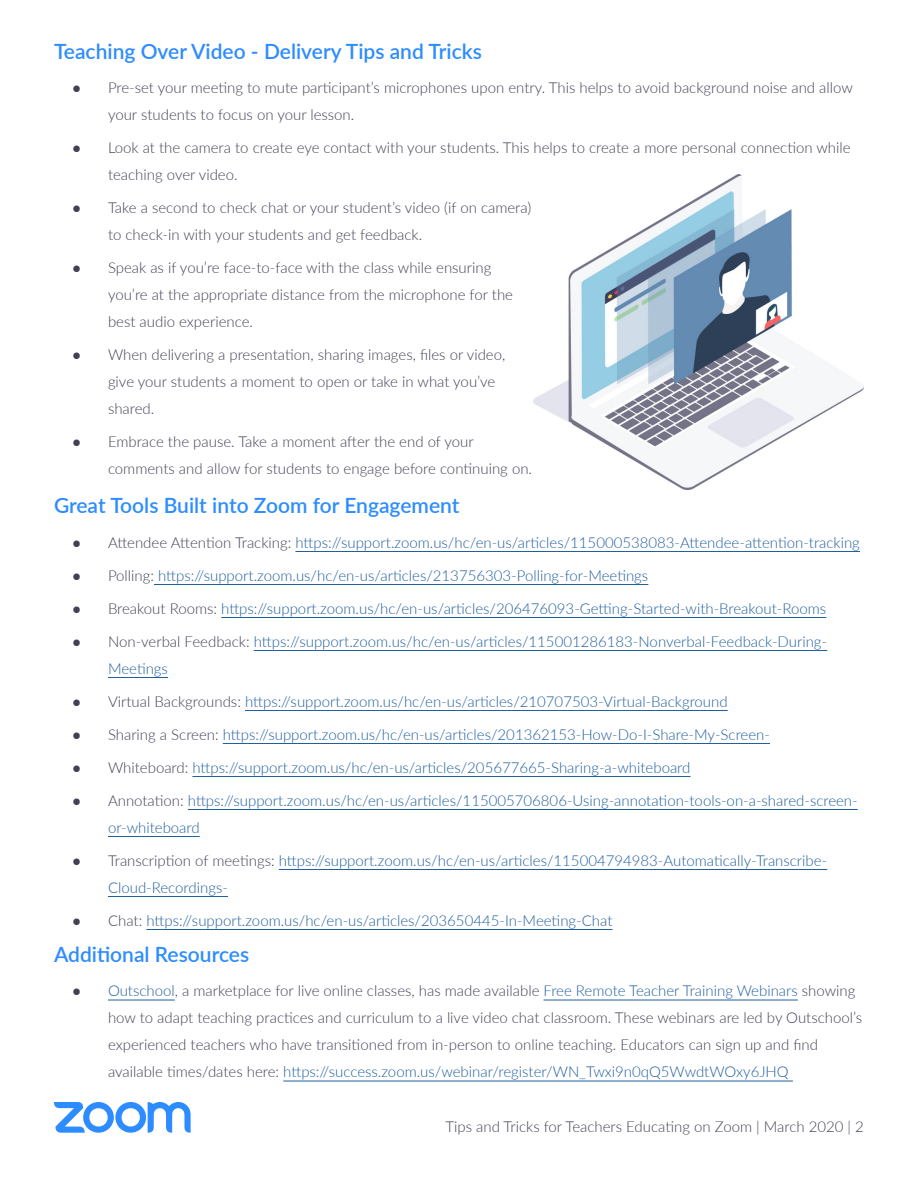
<style>
.page{position:relative;width:918px;height:1188px;background:#fff}
.page>*{position:absolute;margin:0;border:0;box-sizing:border-box;transform-origin:0 0}
.t1{font:600 21px "Lato";color:#2d8cff}
.t2{font:300 15px/27px "Lato";color:#414155}
.t3{font:300 15px/27px "Lato";color:#215e9e}
.s1{font-family:"Times New Roman";font-weight:400}
.s2{font-family:"Times New Roman";font-weight:400;color:#414155}
.s3{color:#414155}
.s4{color:#215e9e}
</style>
<div class="page">
<svg style="left:54px;top:1102px;width:137px;height:31px"></svg>
<hr style="left:295px;top:551px;width:565px;height:1px;background:#215e9e">
<hr style="left:154px;top:584px;width:494px;height:1px;background:#215e9e">
<hr style="left:221px;top:617px;width:605px;height:1px;background:#215e9e">
<hr style="left:254px;top:650px;width:573px;height:1px;background:#215e9e">
<hr style="left:108px;top:677px;width:60px;height:1px;background:#215e9e">
<hr style="left:245px;top:710px;width:483px;height:1px;background:#215e9e">
<hr style="left:223px;top:743px;width:547px;height:1px;background:#215e9e">
<hr style="left:192px;top:776px;width:498px;height:1px;background:#215e9e">
<hr style="left:188px;top:809px;width:670px;height:1px;background:#215e9e">
<hr style="left:108px;top:836px;width:92px;height:1px;background:#215e9e">
<hr style="left:279px;top:869px;width:548px;height:1px;background:#215e9e">
<hr style="left:108px;top:896px;width:120px;height:1px;background:#215e9e">
<hr style="left:146px;top:929px;width:467px;height:1px;background:#215e9e">
<hr style="left:108px;top:1000px;width:67px;height:1px;background:#215e9e">
<hr style="left:544px;top:1000px;width:254px;height:1px;background:#215e9e">
<hr style="left:283px;top:1081px;width:510px;height:1px;background:#215e9e">
<img style="left:534px;top:174px;width:330px;height:315px">
<h1 class="t1" style="left:54px;top:36px;width:430px">Teaching Over Video - Delivery Tips and Tricks</h1>
<p class="t2" style="left:108px;top:74px;width:746px;text-indent:-36px"><span class="s1">●</span> Pre-set your meeting to mute participant’s microphones upon entry. This helps to avoid background noise and allow your students to focus on your lesson.</p>
<p class="t2" style="left:108px;top:134px;width:744px;text-indent:-36px"><span class="s1">●</span> Look at the camera to create eye contact with your students. This helps to create a more personal connection while teaching over video.</p>
<p class="t2" style="left:108px;top:194px;width:425px;text-indent:-36px"><span class="s1">●</span> Take a second to check chat or your student’s video (if on camera) to check-in with your students and get feedback.</p>
<p class="t2" style="left:108px;top:254px;width:407px;text-indent:-36px"><span class="s1">●</span> Speak as if you’re face-to-face with the class while ensuring you’re at the appropriate distance from the microphone for the best audio experience.</p>
<p class="t2" style="left:108px;top:341px;width:399px;text-indent:-36px"><span class="s1">●</span> When delivering a presentation, sharing images, files or video, give your students a moment to open or take in what you’ve shared.</p>
<p class="t2" style="left:108px;top:428px;width:426px;text-indent:-36px"><span class="s1">●</span> Embrace the pause. Take a moment after the end of your comments and allow for students to engage before continuing on.</p>
<h1 class="t1" style="left:54px;top:491px;width:407px">Great Tools Built into Zoom for Engagement</h1>
<p class="t3" style="left:72px;top:528px;width:789px"><span class="s2">●</span> <span class="s3">Attendee Attention Tracking:</span> https://support.zoom.us/hc/en-us/articles/115000538083-Attendee-attention-tracking</p>
<p class="t3" style="left:72px;top:561px;width:578px"><span class="s2">●</span> <span class="s3">Polling:</span> https://support.zoom.us/hc/en-us/articles/213756303-Polling-for-Meetings</p>
<p class="t3" style="left:72px;top:594px;width:756px"><span class="s2">●</span> <span class="s3">Breakout Rooms:</span> https://support.zoom.us/hc/en-us/articles/206476093-Getting-Started-with-Breakout-Rooms</p>
<p class="t3" style="left:108px;top:627px;width:721px;text-indent:-36px"><span class="s2">●</span> <span class="s3">Non-verbal Feedback:</span> https://support.zoom.us/hc/en-us/articles/115001286183-Nonverbal-Feedback-During-<br>Meetings</p>
<p class="t3" style="left:72px;top:687px;width:657px"><span class="s2">●</span> <span class="s3">Virtual Backgrounds:</span> https://support.zoom.us/hc/en-us/articles/210707503-Virtual-Background</p>
<p class="t3" style="left:72px;top:720px;width:699px"><span class="s2">●</span> <span class="s3">Sharing a Screen:</span> https://support.zoom.us/hc/en-us/articles/201362153-How-Do-I-Share-My-Screen-</p>
<p class="t3" style="left:72px;top:753px;width:620px"><span class="s2">●</span> <span class="s3">Whiteboard:</span> https://support.zoom.us/hc/en-us/articles/205677665-Sharing-a-whiteboard</p>
<p class="t3" style="left:108px;top:786px;width:751px;text-indent:-36px"><span class="s2">●</span> <span class="s3">Annotation:</span> https://support.zoom.us/hc/en-us/articles/115005706806-Using-annotation-tools-on-a-shared-screen&shy;or-whiteboard</p>
<p class="t3" style="left:108px;top:846px;width:721px;text-indent:-36px"><span class="s2">●</span> <span class="s3">Transcription of meetings:</span> https://support.zoom.us/hc/en-us/articles/115004794983-Automatically-Transcribe-<br>Cloud-Recordings-</p>
<p class="t3" style="left:72px;top:906px;width:542px"><span class="s2">●</span> <span class="s3">Chat:</span> https://support.zoom.us/hc/en-us/articles/203650445-In-Meeting-Chat</p>
<h1 class="t1" style="left:54px;top:939px;width:197px">Additional Resources</h1>
<p class="t2" style="left:108px;top:977px;width:756px;text-indent:-36px"><span class="s1">●</span> <span class="s4">Outschool</span>, a marketplace for live online classes, has made available <span class="s4">Free Remote Teacher Training Webinars</span> showing how to adapt teaching practices and curriculum to a live video chat classroom. These webinars are led by Outschool’s experienced teachers who have transitioned from in-person to online teaching. Educators can sign up and find available times/dates here: <span class="s4">https://success.zoom.us/webinar/register/WN_Twxi9n0qQ5WwdtWOxy6JHQ</span></p>
<p class="t2" style="left:446px;top:1112px;width:420px">Tips and Tricks for Teachers Educating on Zoom | March 2020 | 2</p>
</div>
